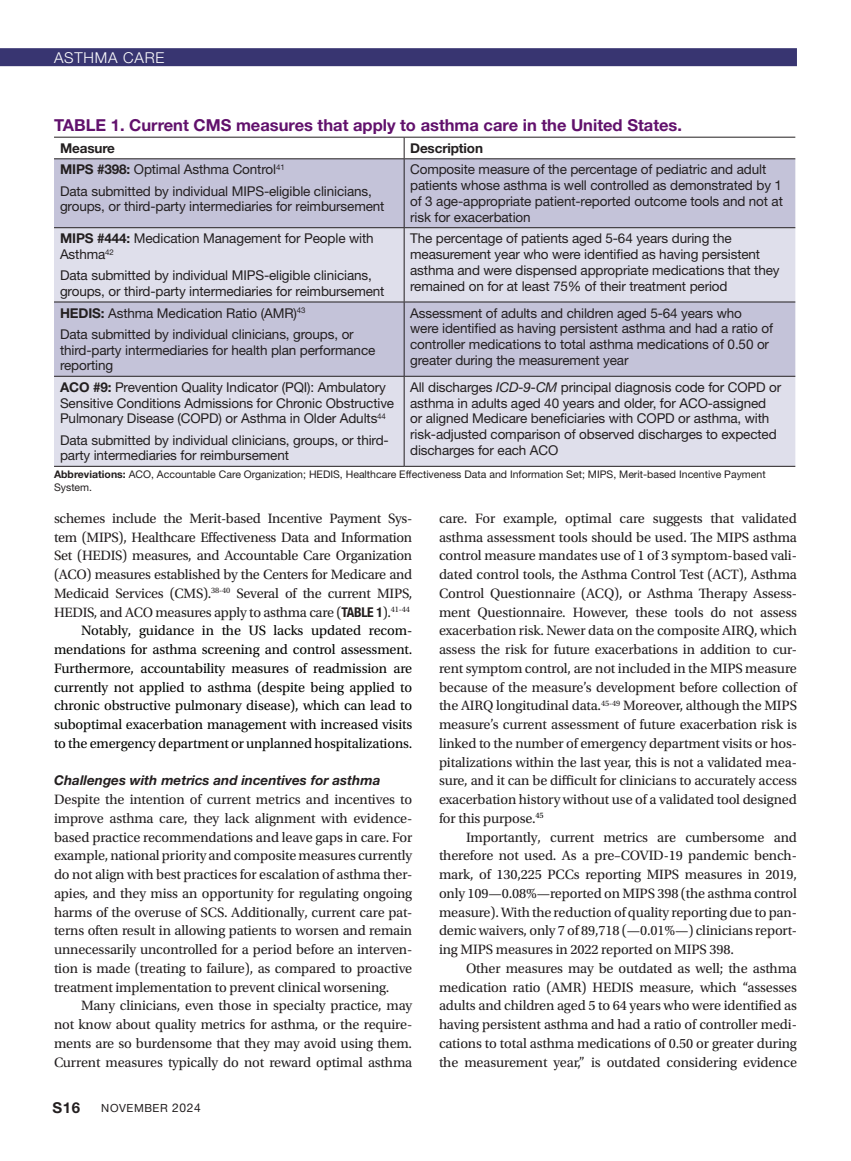
<style>
.page{position:relative;width:851px;height:1161px;background:#fff}
.page>*{position:absolute;margin:0;border:0;box-sizing:border-box;transform-origin:0 0}
.table_head{font:700 16.5px "Helvetica Neue LT Std";color:#61116c}
.t1{font:300 15px "Helvetica Neue LT Std";letter-spacing:.05em;color:#fff}
.t2{font:700 15px "Helvetica Neue LT Std";color:#231f20}
.t1-2{font:14.25px/18.8px "Utopia Std";letter-spacing:-.01em;color:#231f20;text-align:justify}
.t2-2{font:14.25px/18.8px "Utopia Std";letter-spacing:-.02em;color:#231f20;text-align:justify}
.t1-3{font:14.25px/18.8px "Utopia Std";letter-spacing:-.01em;color:#040503;text-align:justify}
.table_text{font:13.5px/15.8px "Helvetica Neue LT Std";letter-spacing:-.01em;color:#231f20}
.t3{font:italic 700 13.5px "Helvetica Neue LT Std";color:#231f20}
.table_sub{font:700 13.5px "Helvetica Neue LT Std";letter-spacing:-.01em;color:#231f20}
.t4{font:11.25px "Helvetica Neue LT Std";letter-spacing:.05em;color:#231f20}
.source{font:10.5px/12.8px "Helvetica Neue LT Std";color:#231f20}
.s1{font-weight:700}
.s2{font-style:italic}
.s3{font-family:"Helvetica Neue LT Std";font-weight:700;font-stretch:condensed;font-size:13.5px}
.s4{font-size:12px}
</style>
<div class="page">
<div style="left:0;top:48px;width:796px;height:18px;background:#383571"></div>
<div style="left:54px;top:159px;width:741px;height:68px;background:#c4c3d9"></div>
<svg style="left:54px;top:228px;width:741px;height:238px;background:#d5d5e4"></svg>
<hr style="left:54px;top:137px;width:350px;height:1px;background:#231f20">
<hr style="left:404px;top:137px;width:391px;height:1px;background:#231f20">
<svg style="left:404px;top:138px;width:1px;height:20px"></svg>
<hr style="left:54px;top:158px;width:350px;height:1px;background:#231f20">
<hr style="left:404px;top:158px;width:391px;height:1px;background:#231f20">
<hr style="left:404px;top:159px;width:1px;height:68px;background:#231f20">
<hr style="left:54px;top:227px;width:350px;height:1px;background:#231f20">
<hr style="left:404px;top:227px;width:391px;height:1px;background:#231f20">
<hr style="left:404px;top:228px;width:1px;height:74px;background:#231f20">
<hr style="left:54px;top:302px;width:350px;height:1px;background:#231f20">
<hr style="left:404px;top:302px;width:391px;height:1px;background:#231f20">
<hr style="left:404px;top:302px;width:1px;height:74px;background:#231f20">
<hr style="left:54px;top:376px;width:350px;height:1px;background:#231f20">
<hr style="left:404px;top:376px;width:391px;height:1px;background:#231f20">
<hr style="left:404px;top:377px;width:1px;height:89px;background:#231f20">
<hr style="left:54px;top:466px;width:350px;height:1px;background:#231f20">
<hr style="left:404px;top:466px;width:391px;height:1px;background:#231f20">
<p class="t1" style="left:54px;top:48px;width:112px">ASTHMA CARE</p>
<p class="table_head" style="left:54px;top:115px;width:629px">TABLE 1. Current CMS measures that apply to asthma care in the United States.</p>
<p class="table_sub" style="left:60px;top:140px;width:56px">Measure</p>
<p class="table_sub" style="left:410px;top:140px;width:74px">Description</p>
<p class="table_text" style="left:60px;top:162px;width:226px"><span class="s1">MIPS #398:</span> Optimal Asthma Control<sup>41</sup></p>
<p class="table_text" style="left:60px;top:183px;width:326px">Data submitted by individual MIPS-eligible clinicians, groups, or third-party intermediaries for reimbursement</p>
<p class="table_text" style="left:410px;top:162px;width:374px">Composite measure of the percentage of pediatric and adult patients whose asthma is well controlled as demonstrated by 1 of 3 age-appropriate patient-reported outcome tools and not at risk for exacerbation</p>
<p class="table_text" style="left:60px;top:230px;width:315px"><span class="s1">MIPS #444:</span> Medication Management for People with<br>Asthma<sup>42</sup></p>
<p class="table_text" style="left:60px;top:267px;width:326px">Data submitted by individual MIPS-eligible clinicians, groups, or third-party intermediaries for reimbursement</p>
<p class="table_text" style="left:60px;top:305px;width:247px"><span class="s1">HEDIS:</span> Asthma Medication Ratio (AMR)<sup>43</sup></p>
<p class="table_text" style="left:60px;top:326px;width:317px">Data submitted by individual clinicians, groups, or third-party intermediaries for health plan performance reporting</p>
<p class="table_text" style="left:410px;top:230px;width:371px">The percentage of patients aged 5-64 years during the measurement year who were identified as having persistent asthma and were dispensed appropriate medications that they remained on for at least 75% of their treatment period</p>
<p class="table_text" style="left:410px;top:305px;width:364px">Assessment of adults and children aged 5-64 years who were identified as having persistent asthma and had a ratio of controller medications to total asthma medications of 0.50 or greater during the measurement year</p>
<p class="table_text" style="left:410px;top:379px;width:372px">All discharges <span class="s2">ICD-9-CM</span> principal diagnosis code for COPD or asthma in adults aged 40 years and older, for ACO-assigned or aligned Medicare beneficiaries with COPD or asthma, with risk-adjusted comparison of observed discharges to expected discharges for each ACO</p>
<p class="source" style="left:54px;top:468px;width:713px"><span class="s1">Abbreviations:</span> ACO, Accountable Care Organization; HEDIS, Healthcare Effectiveness Data and Information Set; MIPS, Merit-based Incentive Payment<br>System.</p>
<p class="table_text" style="left:60px;top:379px;width:336px"><span class="s1">ACO #9:</span> Prevention Quality Indicator (PQI): Ambulatory<br>Sensitive Conditions Admissions for Chronic Obstructive<br>Pulmonary Disease (COPD) or Asthma in Older Adults<sup>44</sup></p>
<p class="table_text" style="left:60px;top:432px;width:330px">Data submitted by individual clinicians, groups, or third&shy;party intermediaries for reimbursement</p>
<p class="t2-2" style="left:54px;top:509px;width:360px">schemes include the Merit-based Incentive Payment Sys&shy;tem (MIPS), Healthcare Effectiveness Data and Information Set (HEDIS) measures, and Accountable Care Organization (ACO) measures established by the Centers for Medicare and Medicaid Services (CMS).<sup>38-40</sup> Several of the current MIPS, HEDIS, and ACO measures apply to asthma care (<span class="s3">TABLE 1</span>).<sup>41-44</sup></p>
<p class="t1-3" style="left:54px;top:622px;width:360px;text-indent:27px">Notably, guidance in the US lacks updated recom&shy;mendations for asthma screening and control assessment.<br>Furthermore, accountability measures of readmission are currently not applied to asthma (despite being applied to chronic obstructive pulmonary disease), which can lead to suboptimal exacerbation management with increased visits to the emergency department or unplanned hospitalizations.</p>
<h3 class="t3" style="left:54px;top:772px;width:328px">Challenges with metrics and incentives for asthma</h3>
<p class="t2-2" style="left:54px;top:790px;width:360px">Despite the intention of current metrics and incentives to improve asthma care, they lack alignment with evidence&shy;based practice recommendations and leave gaps in care. For example, national priority and composite measures currently do not align with best practices for escalation of asthma ther&shy;apies, and they miss an opportunity for regulating ongoing harms of the overuse of SCS. Additionally, current care pat&shy;terns often result in allowing patients to worsen and remain unnecessarily uncontrolled for a period before an interven&shy;tion is made (treating to failure), as compared to proactive treatment implementation to prevent clinical worsening.</p>
<p class="t1-2" style="left:54px;top:997px;width:360px;text-indent:27px">Many clinicians, even those in specialty practice, may not know about quality metrics for asthma, or the require&shy;ments are so burdensome that they may avoid using them.<br>Current measures typically do not reward optimal asthma</p>
<p class="t2" style="left:52px;top:1098px;width:29px">S16</p>
<p class="t4" style="left:101px;top:1102px;width:101px">NOVEMBER <span class="s4">2024</span></p>
<p class="t1-2" style="left:439px;top:509px;width:359px">care. For example, optimal care suggests that validated asthma assessment tools should be used. The MIPS asthma control measure mandates use of 1 of 3 symptom-based vali&shy;dated control tools, the Asthma Control Test (ACT), Asthma Control Questionnaire (ACQ), or Asthma Therapy Assess&shy;ment Questionnaire. However, these tools do not assess exacerbation risk. Newer data on the composite AIRQ, which assess the risk for future exacerbations in addition to cur&shy;rent symptom control, are not included in the MIPS measure because of the measure’s development before collection of the AIRQ longitudinal data.<sup>45-49</sup> Moreover, although the MIPS measure’s current assessment of future exacerbation risk is linked to the number of emergency department visits or hos&shy;pitalizations within the last year, this is not a validated mea&shy;sure, and it can be difficult for clinicians to accurately access exacerbation history without use of a validated tool designed for this purpose.<sup>45</sup></p>
<p class="t1-2" style="left:439px;top:828px;width:359px;text-indent:27px">Importantly, current metrics are cumbersome and therefore not used. As a pre–COVID-19 pandemic bench&shy;mark, of 130,225 PCCs reporting MIPS measures in 2019, only 109—0.08%—reported on MIPS 398 (the asthma control measure). With the reduction of quality reporting due to pan&shy;demic waivers, only 7 of 89,718 (—0.01%—) clinicians report&shy;ing MIPS measures in 2022 reported on MIPS 398.</p>
<p class="t1-2" style="left:439px;top:959px;width:359px;text-indent:27px">Other measures may be outdated as well; the asthma medication ratio (AMR) HEDIS measure, which “assesses adults and children aged 5 to 64 years who were identified as having persistent asthma and had a ratio of controller medi&shy;cations to total asthma medications of 0.50 or greater during the measurement year,” is outdated considering evidence</p>
</div>
